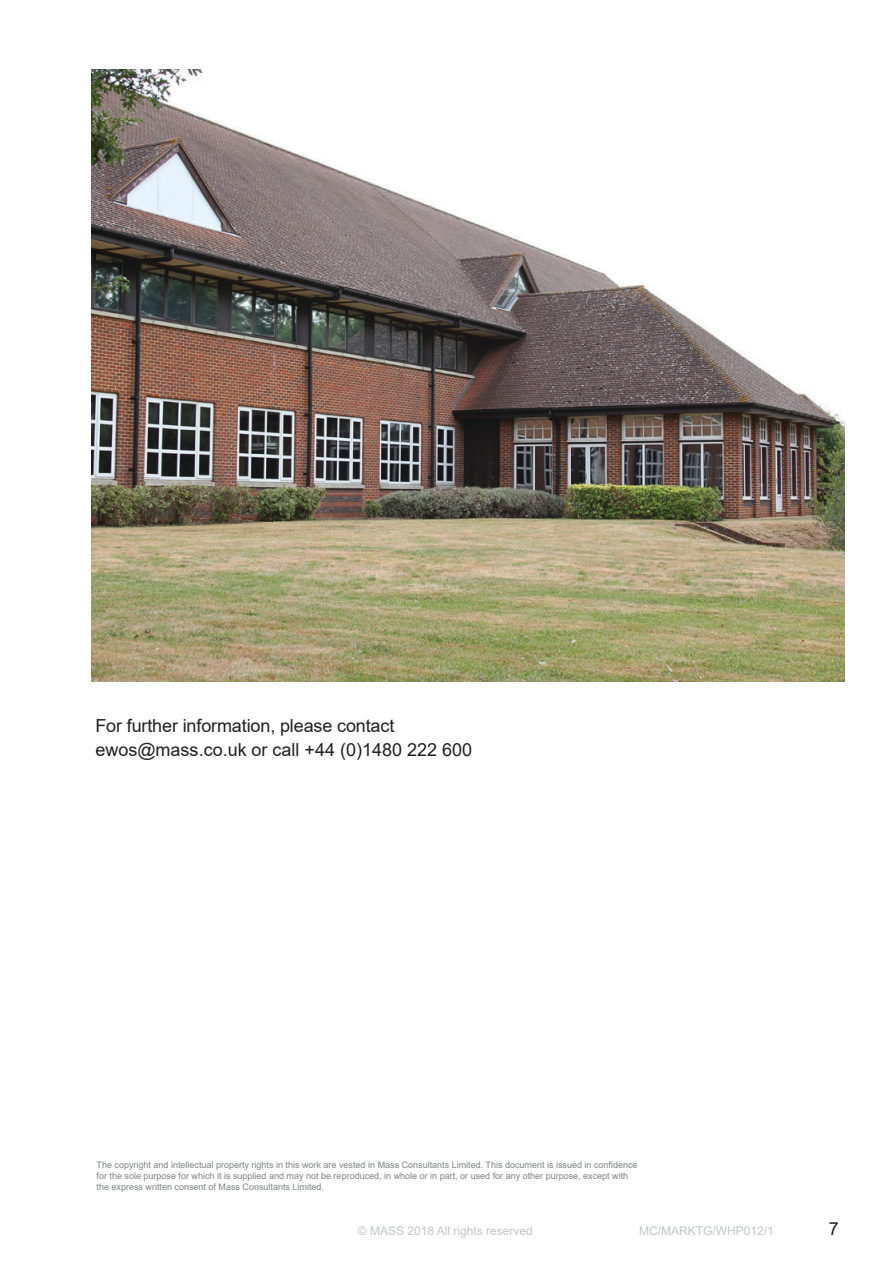
<style>
.page{position:relative;width:893px;height:1263px;background:#fff}
.page>*{position:absolute;margin:0;border:0;box-sizing:border-box;transform-origin:0 0}
.Masterbodycopy{font:18px/24px "Arial";letter-spacing:-.005em;color:#231f20}
.t1{font:12px "Arial";color:#c3c5c7}
.cohortplctext{font:9px/10.8px "Arial";color:#808285}
</style>
<div class="page">
<img style="left:92px;top:70px;width:752px;height:612px">
<p class="Masterbodycopy" style="left:95px;top:714px;width:378px">For further information, please contact ewos@mass.co.uk or call +44 (0)1480 222 600</p>
<p class="cohortplctext" style="left:97px;top:1159px;width:543px">The copyright and intellectual property rights in this work are vested in Mass Consultants Limited. This document is issued in confidence for the sole purpose for which it is supplied and may not be reproduced, in whole or in part, or used for any other purpose, except with the express written consent of Mass Consultants Limited.</p>
<h2 class="t1" style="left:358px;top:1223px;width:176px">© MASS 2018 All rights reserved</h2>
<h2 class="t1" style="left:639px;top:1223px;width:136px">MC/MARKTG/WHP012/1</h2>
<h1 class="Masterbodycopy" style="left:829px;top:1217px;width:12px">7</h1>
</div>
